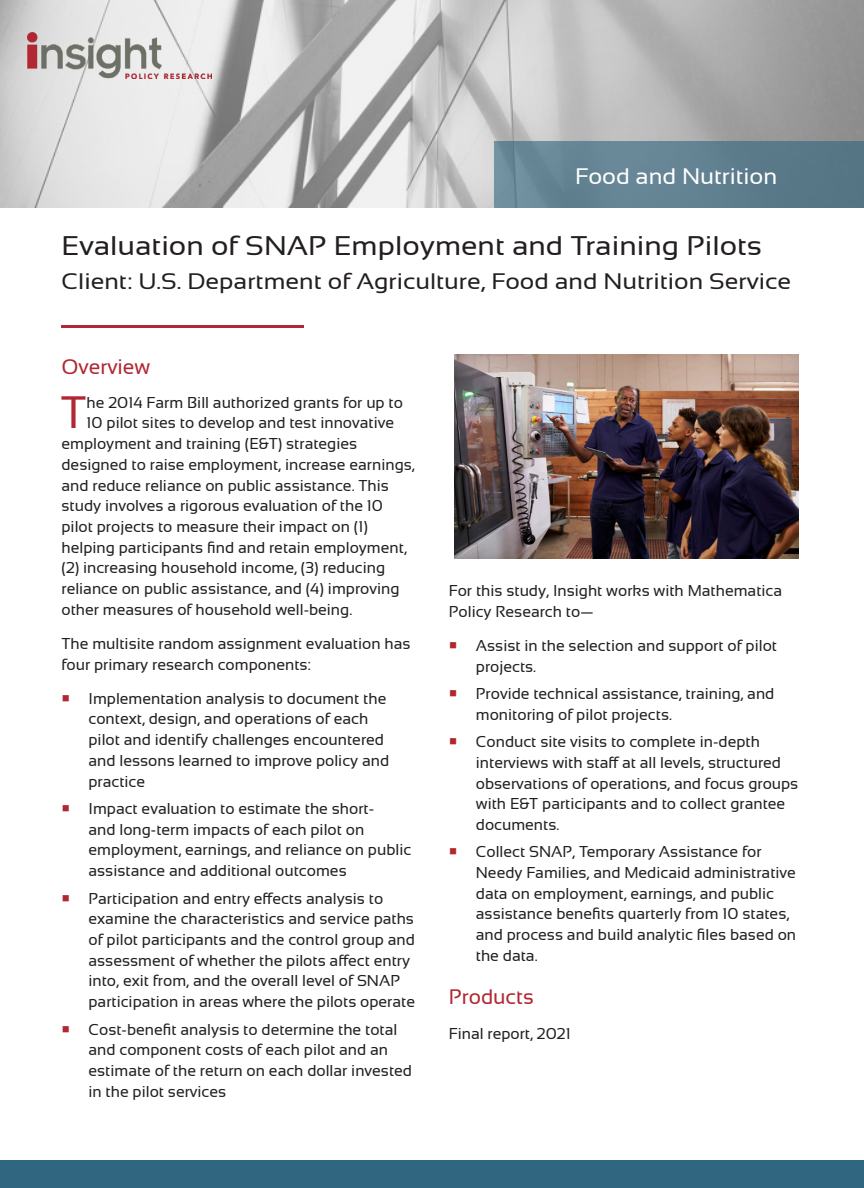
<style>
.page{position:relative;width:864px;height:1188px;background:#fff}
.page>*{position:absolute;margin:0;border:0;box-sizing:border-box;transform-origin:0 0}
.t1{font:45.45px "Sansation";color:#b12732}
.t2{font:27px "Sansation";color:#231f20;scale:1.1 1}
.t3{font:22.5px "Sansation";color:#231f20;scale:1.1 1}
.t4{font:22.5px "Sansation";color:#fff;scale:1.05 1}
.t5{font:21px "Sansation";color:#b12732}
.t6{font:15.75px/20.7px "Sansation";color:#231f20}
.s1{color:#b12732}
</style>
<div class="page">
<div style="left:0;top:1161px;width:864px;height:27px;background:#316681"></div>
<img style="left:0;top:0;width:864px;height:207px">
<div style="left:495px;top:141px;width:369px;height:66px;background:linear-gradient(to right,#6d8d9d,#557585)"></div>
<hr style="left:62px;top:326px;width:242px;height:2px;background:#b12732">
<img style="left:27px;top:32px;width:184px;height:46px">
<img style="left:455px;top:355px;width:344px;height:204px">
<h3 class="t4" style="left:575px;top:164px;width:194px">Food and Nutrition</h3>
<h2 class="t2" style="left:62px;top:231px;width:638px">Evaluation of SNAP Employment and Training Pilots</h2>
<h3 class="t3" style="left:62px;top:269px;width:665px">Client: U.S. Department of Agriculture, Food and Nutrition Service</h3>
<h3 class="t5" style="left:62px;top:355px;width:90px">Overview</h3>
<h1 class="t1" style="left:60px;top:387px;width:28px">T</h1>
<p class="t6" style="left:87px;top:392px;width:318px">he 2014 Farm Bill authorized grants for up to</p>
<p class="t6" style="left:87px;top:413px;width:309px">10 pilot sites to develop and test innovative</p>
<p class="t6" style="left:62px;top:433px;width:297px">employment and training (E&amp;T) strategies</p>
<p class="t6" style="left:62px;top:454px;width:355px">designed to raise employment, increase earnings,</p>
<p class="t6" style="left:62px;top:475px;width:329px">and reduce reliance on public assistance. This</p>
<p class="t6" style="left:62px;top:495px;width:323px">study involves a rigorous evaluation of the 10</p>
<p class="t6" style="left:62px;top:516px;width:308px">pilot projects to measure their impact on (1)</p>
<p class="t6" style="left:62px;top:537px;width:347px">helping participants find and retain employment,</p>
<p class="t6" style="left:62px;top:558px;width:325px">(2) increasing household income, (3) reducing</p>
<p class="t6" style="left:62px;top:578px;width:340px">reliance on public assistance, and (4) improving</p>
<p class="t6" style="left:62px;top:599px;width:292px">other measures of household well-being.</p>
<p class="t6" style="left:62px;top:633px;width:351px">The multisite random assignment evaluation has four primary research components:</p>
<p class="t6" style="left:89px;top:688px;width:302px;text-indent:-27px"><span class="s1">○</span> Implementation analysis to document the context, design, and operations of each pilot and identify challenges encountered and lessons learned to improve policy and practice</p>
<p class="t6" style="left:89px;top:798px;width:324px;text-indent:-27px"><span class="s1">○</span> Impact evaluation to estimate the short-<br>and long-term impacts of each pilot on employment, earnings, and reliance on public assistance and additional outcomes</p>
<p class="t6" style="left:89px;top:888px;width:328px;text-indent:-27px"><span class="s1">○</span> Participation and entry effects analysis to examine the characteristics and service paths of pilot participants and the control group and assessment of whether the pilots affect entry into, exit from, and the overall level of SNAP participation in areas where the pilots operate</p>
<p class="t6" style="left:89px;top:1019px;width:325px;text-indent:-27px"><span class="s1">○</span> Cost-benefit analysis to determine the total and component costs of each pilot and an estimate of the return on each dollar invested in the pilot services</p>
<p class="t6" style="left:449px;top:580px;width:335px">For this study, Insight works with Mathematica<br>Policy Research to—</p>
<p class="t6" style="left:476px;top:635px;width:303px;text-indent:-27px"><span class="s1">○</span> Assist in the selection and support of pilot projects.</p>
<p class="t6" style="left:476px;top:683px;width:300px;text-indent:-27px"><span class="s1">○</span> Provide technical assistance, training, and monitoring of pilot projects.</p>
<p class="t6" style="left:476px;top:731px;width:324px;text-indent:-27px"><span class="s1">○</span> Conduct site visits to complete in-depth interviews with staff at all levels, structured observations of operations, and focus groups with E&amp;T participants and to collect grantee documents.</p>
<p class="t6" style="left:476px;top:842px;width:322px;text-indent:-27px"><span class="s1">○</span> Collect SNAP, Temporary Assistance for Needy Families, and Medicaid administrative data on employment, earnings, and public assistance benefits quarterly from 10 states, and process and build analytic files based on the data.</p>
<h3 class="t5" style="left:449px;top:985px;width:86px">Products</h3>
<p class="t6" style="left:449px;top:1023px;width:123px">Final report, 2021</p>
</div>
